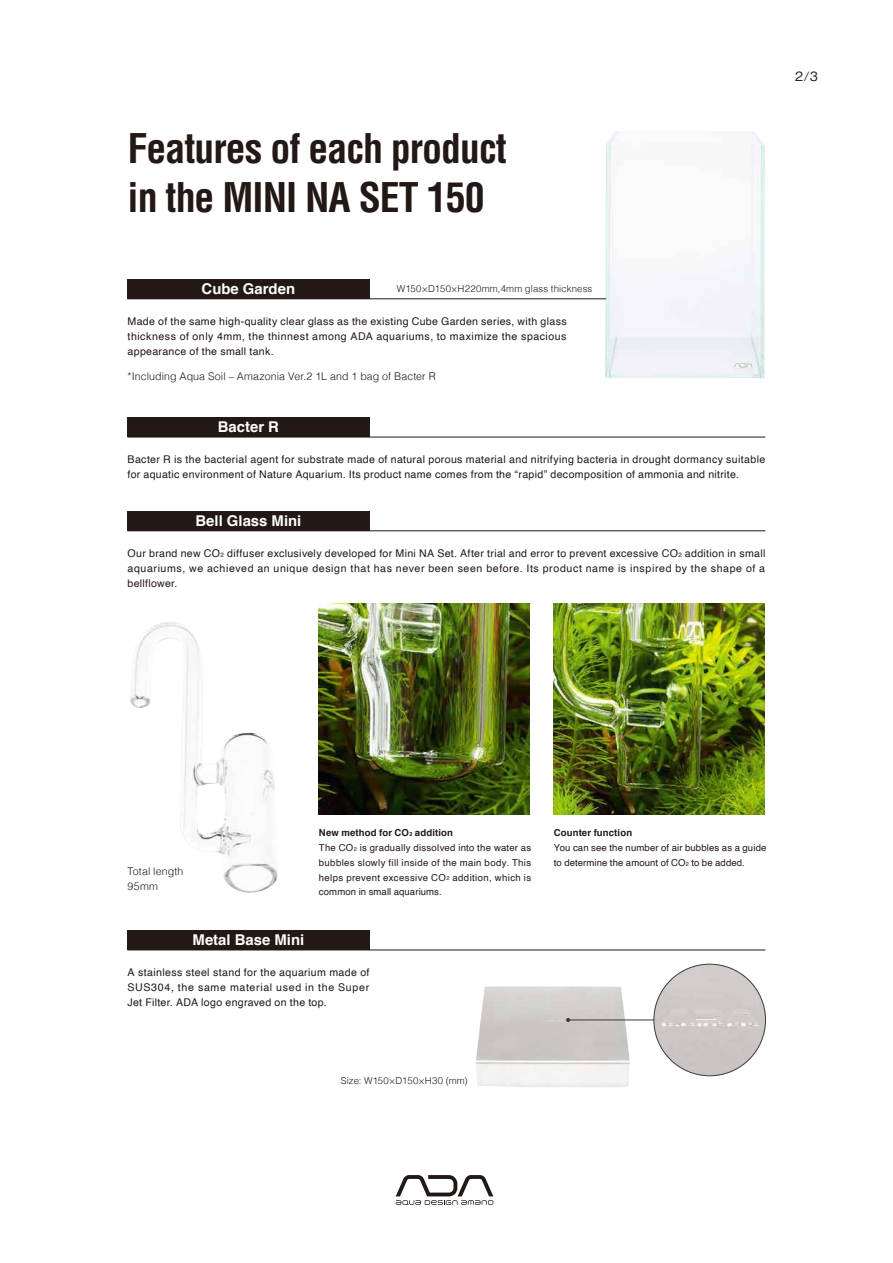
<style>
.page{position:relative;width:893px;height:1263px;background:#fff}
.page>*{position:absolute;margin:0;border:0;box-sizing:border-box;transform-origin:0 0}
.t1{font:700 condensed 39.9px/48.9px "Helvetica";letter-spacing:-.025em;color:#221815}
.t2{font:700 14.85px "Helvetica";color:#fff}
.t3{font:500 12.75px "Gothic BBB Pro";color:#221815}
.t4{font:10.65px/14.9px "Helvetica";letter-spacing:.03em;color:#221815;text-align:justify}
.t5{font:300 10.65px/14.9px "Helvetica";letter-spacing:.005em;color:#221815}
.t6{font:9.6px/14.9px "Helvetica";letter-spacing:.025em;color:#221815}
.t7{font:300 9.6px "Helvetica";letter-spacing:.015em;color:#221815}
.t8{font:700 9.6px "Helvetica";letter-spacing:.01em;color:#221815}
.s1{font-size:6.15px}
.s2{font-weight:700}
.s3{font-weight:700;font-size:5.55px}
.s4{font-size:5.55px}
</style>
<div class="page">
<img style="left:130px;top:622px;width:148px;height:271px">
<img style="left:554px;top:603px;width:211px;height:211px">
<img style="left:319px;top:603px;width:211px;height:211px">
<div style="left:128px;top:511px;width:242px;height:20px;background:#221815"></div>
<hr style="left:128px;top:530px;width:637px;height:1px;background:#221815">
<div style="left:128px;top:930px;width:242px;height:20px;background:#221815"></div>
<hr style="left:128px;top:950px;width:637px;height:1px;background:#221815">
<img style="left:654px;top:964px;width:111px;height:112px;border-radius:56px">
<img style="left:476px;top:986px;width:154px;height:101px">
<hr style="left:568px;top:1020px;width:86px;height:1px;background:#3e3a39">
<svg style="left:566px;top:1018px;width:4px;height:4px"></svg>
<div style="left:128px;top:417px;width:242px;height:20px;background:#221815"></div>
<hr style="left:128px;top:437px;width:637px;height:1px;background:#221815">
<img style="left:605px;top:131px;width:160px;height:247px">
<div style="left:127px;top:279px;width:242px;height:20px;background:#221815"></div>
<hr style="left:127px;top:299px;width:479px;height:1px;background:#221815">
<svg style="left:396px;top:1175px;width:97px;height:30px"></svg>
<h1 class="t1" style="left:128px;top:124px;width:381px">Features of each product in the MINI NA SET 150</h1>
<h2 class="t2" style="left:202px;top:277px;width:95px">Cube Garden</h2>
<p class="t7" style="left:397px;top:281px;width:197px">W150×D150×H220mm,4mm glass thickness</p>
<p class="t4" style="left:128px;top:314px;width:441px">Made of the same high-quality clear glass as the existing Cube Garden series, with glass thickness of only 4mm, the thinnest among ADA aquariums, to maximize the spacious appearance of the small tank.</p>
<p class="t5" style="left:128px;top:368px;width:310px">*Including Aqua Soil – Amazonia Ver.2 1L and 1 bag of Bacter R</p>
<h2 class="t2" style="left:218px;top:415px;width:63px">Bacter R</h2>
<p class="t4" style="left:128px;top:452px;width:639px">Bacter R is the bacterial agent for substrate made of natural porous material and nitrifying bacteria in drought dormancy suitable for aquatic environment of Nature Aquarium. Its product name comes from the “rapid” decomposition of ammonia and nitrite.</p>
<h2 class="t2" style="left:196px;top:509px;width:107px">Bell Glass Mini</h2>
<p class="t4" style="left:128px;top:546px;width:639px">Our brand new CO<span class="s1">2</span> diffuser exclusively developed for Mini NA Set. After trial and error to prevent excessive CO<span class="s1">2</span> addition in small aquariums, we achieved an unique design that has never been seen before. Its product name is inspired by the shape of a bellflower.</p>
<p class="t3" style="left:795px;top:66px;width:24px">2/3</p>
<p class="t5" style="left:128px;top:863px;width:57px">Total length<br>95mm</p>
<h2 class="t2" style="left:193px;top:928px;width:113px">Metal Base Mini</h2>
<p class="t6" style="left:319px;top:825px;width:214px"><span class="s2">New method for CO</span><span class="s3">2</span> <span class="s2">addition<br></span>The CO<span class="s4">2</span> is gradually dissolved into the water as bubbles slowly fill inside of the main body. This helps prevent excessive CO<span class="s4">2</span> addition, which is common in small aquariums.</p>
<p class="t8" style="left:554px;top:825px;width:80px">Counter function</p>
<p class="t6" style="left:554px;top:840px;width:214px">You can see the number of air bubbles as a guide to determine the amount of CO<span class="s4">2</span> to be added.</p>
<p class="t4" style="left:128px;top:965px;width:243px">A stainless steel stand for the aquarium made of SUS304, the same material used in the Super Jet Filter. ADA logo engraved on the top.</p>
<p class="t7" style="left:341px;top:1072px;width:129px">Size: W150×D150×H30 (mm)</p>
</div>
